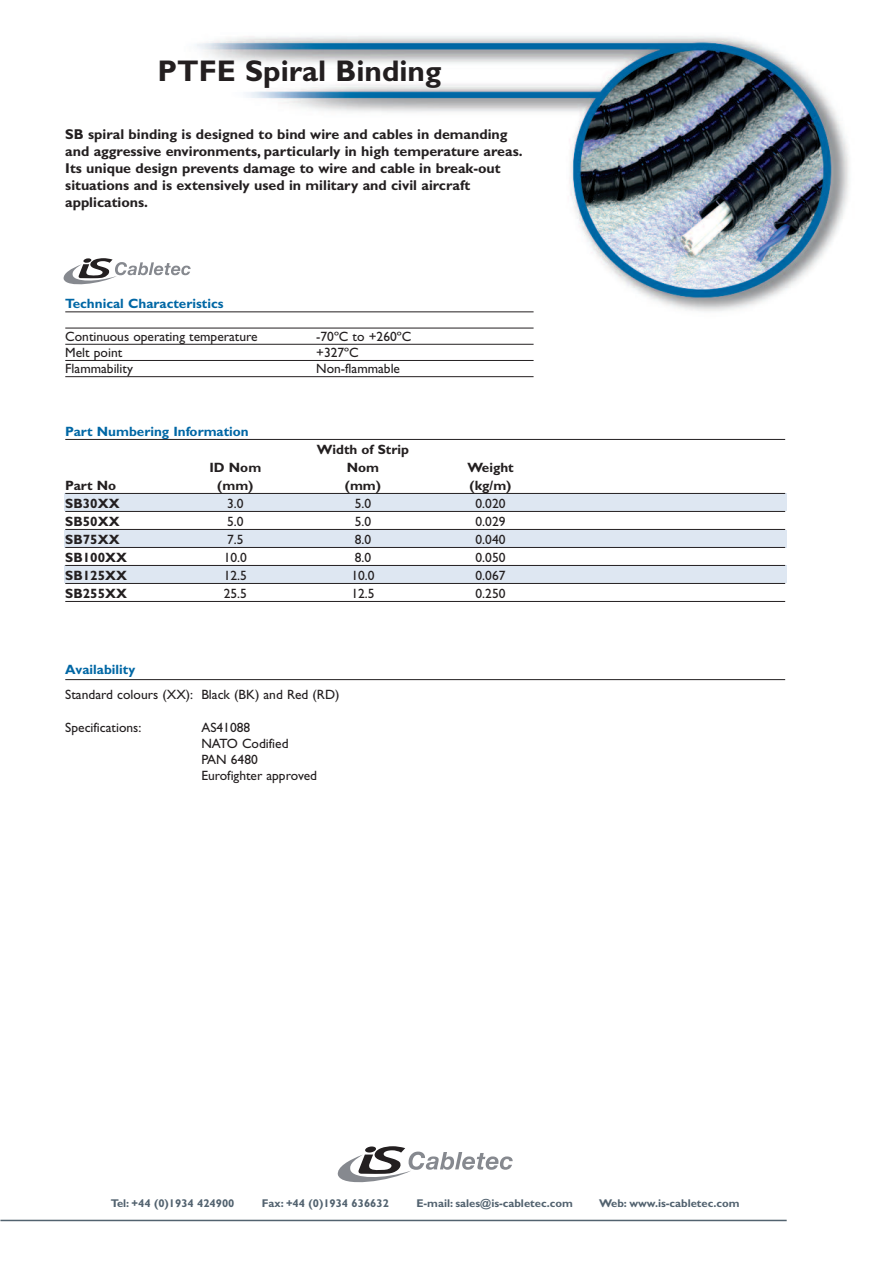
<style>
.page{position:relative;width:893px;height:1263px;background:#fff}
.page>*{position:absolute;margin:0;border:0;box-sizing:border-box;transform-origin:0 0}
.t1{font:700 30px "Gill Sans";color:#231f20}
.t2{font:700 14.25px/17.1px "Gill Sans";color:#231f20}
.t3{font:13.5px/16.2px "Gill Sans";color:#231f20}
.t4{font:700 13.5px "Gill Sans";color:#231f20}
.t5{font:700 13.5px "Gill Sans";color:#0067a5}
.t6{font:700 11.25px "Gill Sans";color:#52626f}
</style>
<div class="page">
<img style="left:2px;top:36px;width:848px;height:1186px">
<div style="left:64px;top:493px;width:723px;height:18px;background:#dee7f2"></div>
<div style="left:64px;top:530px;width:723px;height:17px;background:#dee7f2"></div>
<div style="left:64px;top:566px;width:723px;height:17px;background:#dee7f2"></div>
<hr style="left:0;top:1220px;width:787px;height:1px;background:#52626f">
<svg style="left:338px;top:1146px;width:175px;height:36px"></svg>
<hr style="left:65px;top:311px;width:469px;height:1px;background:#231f20">
<hr style="left:65px;top:328px;width:469px;height:1px;background:#231f20">
<hr style="left:65px;top:344px;width:469px;height:1px;background:#231f20">
<hr style="left:65px;top:360px;width:469px;height:1px;background:#231f20">
<hr style="left:65px;top:376px;width:469px;height:1px;background:#231f20">
<hr style="left:65px;top:679px;width:720px;height:1px;background:#231f20">
<hr style="left:65px;top:439px;width:720px;height:1px;background:#231f20">
<hr style="left:65px;top:493px;width:720px;height:1px;background:#231f20">
<hr style="left:65px;top:511px;width:720px;height:1px;background:#231f20">
<hr style="left:65px;top:529px;width:720px;height:1px;background:#231f20">
<hr style="left:65px;top:547px;width:720px;height:1px;background:#231f20">
<hr style="left:65px;top:565px;width:720px;height:1px;background:#231f20">
<hr style="left:65px;top:583px;width:720px;height:1px;background:#231f20">
<hr style="left:65px;top:601px;width:720px;height:1px;background:#231f20">
<svg style="left:64px;top:258px;width:127px;height:26px"></svg>
<h1 class="t1" style="left:157px;top:60px;width:285px">PTFE Spiral Binding</h1>
<p class="t2" style="left:65px;top:127px;width:459px">SB spiral binding is designed to bind wire and cables in demanding and aggressive environments, particularly in high temperature areas.<br>Its unique design prevents damage to wire and cable in break-out situations and is extensively used in military and civil aircraft applications.</p>
<p class="t5" style="left:65px;top:299px;width:160px">Technical Characteristics</p>
<p class="t3" style="left:65px;top:329px;width:194px">Continuous operating temperature</p>
<p class="t3" style="left:316px;top:329px;width:97px">-70ºC to +260ºC</p>
<p class="t3" style="left:65px;top:346px;width:58px">Melt point</p>
<p class="t3" style="left:316px;top:346px;width:44px">+327ºC</p>
<p class="t3" style="left:65px;top:362px;width:69px">Flammability</p>
<p class="t3" style="left:316px;top:362px;width:85px">Non-flammable</p>
<p class="t5" style="left:65px;top:426px;width:185px">Part Numbering Information</p>
<p class="t4" style="left:317px;top:444px;width:94px">Width of Strip</p>
<p class="t4" style="left:209px;top:462px;width:53px">ID Nom</p>
<p class="t4" style="left:347px;top:462px;width:34px">Nom</p>
<p class="t4" style="left:467px;top:462px;width:48px">Weight</p>
<p class="t4" style="left:65px;top:480px;width:52px">Part No</p>
<p class="t4" style="left:217px;top:480px;width:38px">(mm)</p>
<p class="t4" style="left:345px;top:480px;width:38px">(mm)</p>
<p class="t4" style="left:470px;top:480px;width:43px">(kg/m)</p>
<p class="t4" style="left:65px;top:498px;width:56px">SB30XX</p>
<p class="t3" style="left:227px;top:497px;width:18px">3.0</p>
<p class="t3" style="left:355px;top:497px;width:18px">5.0</p>
<p class="t3" style="left:475px;top:497px;width:31px">0.020</p>
<p class="t4" style="left:65px;top:516px;width:56px">SB50XX</p>
<p class="t3" style="left:227px;top:515px;width:18px">5.0</p>
<p class="t3" style="left:355px;top:515px;width:18px">5.0</p>
<p class="t3" style="left:475px;top:515px;width:31px">0.029</p>
<p class="t4" style="left:65px;top:534px;width:56px">SB75XX</p>
<p class="t3" style="left:227px;top:533px;width:18px">7.5</p>
<p class="t3" style="left:355px;top:533px;width:18px">8.0</p>
<p class="t3" style="left:475px;top:533px;width:31px">0.040</p>
<p class="t4" style="left:65px;top:552px;width:63px">SB100XX</p>
<p class="t3" style="left:224px;top:551px;width:25px">10.0</p>
<p class="t3" style="left:355px;top:551px;width:18px">8.0</p>
<p class="t3" style="left:475px;top:551px;width:31px">0.050</p>
<p class="t4" style="left:65px;top:570px;width:63px">SB125XX</p>
<p class="t3" style="left:224px;top:569px;width:25px">12.5</p>
<p class="t3" style="left:351px;top:569px;width:25px">10.0</p>
<p class="t3" style="left:475px;top:569px;width:31px">0.067</p>
<p class="t4" style="left:65px;top:588px;width:63px">SB255XX</p>
<p class="t3" style="left:224px;top:587px;width:25px">25.5</p>
<p class="t3" style="left:351px;top:587px;width:25px">12.5</p>
<p class="t3" style="left:475px;top:587px;width:31px">0.250</p>
<p class="t5" style="left:65px;top:664px;width:71px">Availability</p>
<p class="t3" style="left:65px;top:688px;width:276px">Standard colours (XX): Black (BK) and Red (RD)</p>
<p class="t3" style="left:65px;top:720px;width:78px">Specifications:</p>
<p class="t3" style="left:201px;top:720px;width:117px">AS41088<br>NATO Codified<br>PAN 6480<br>Eurofighter approved</p>
<p class="t6" style="left:111px;top:1199px;width:125px">Tel: +44 (0)1934 424900</p>
<p class="t6" style="left:262px;top:1199px;width:128px">Fax: +44 (0)1934 636632</p>
<p class="t6" style="left:416px;top:1199px;width:158px">E-mail: sales@is-cabletec.com</p>
<p class="t6" style="left:599px;top:1199px;width:142px">Web: www.is-cabletec.com</p>
</div>
